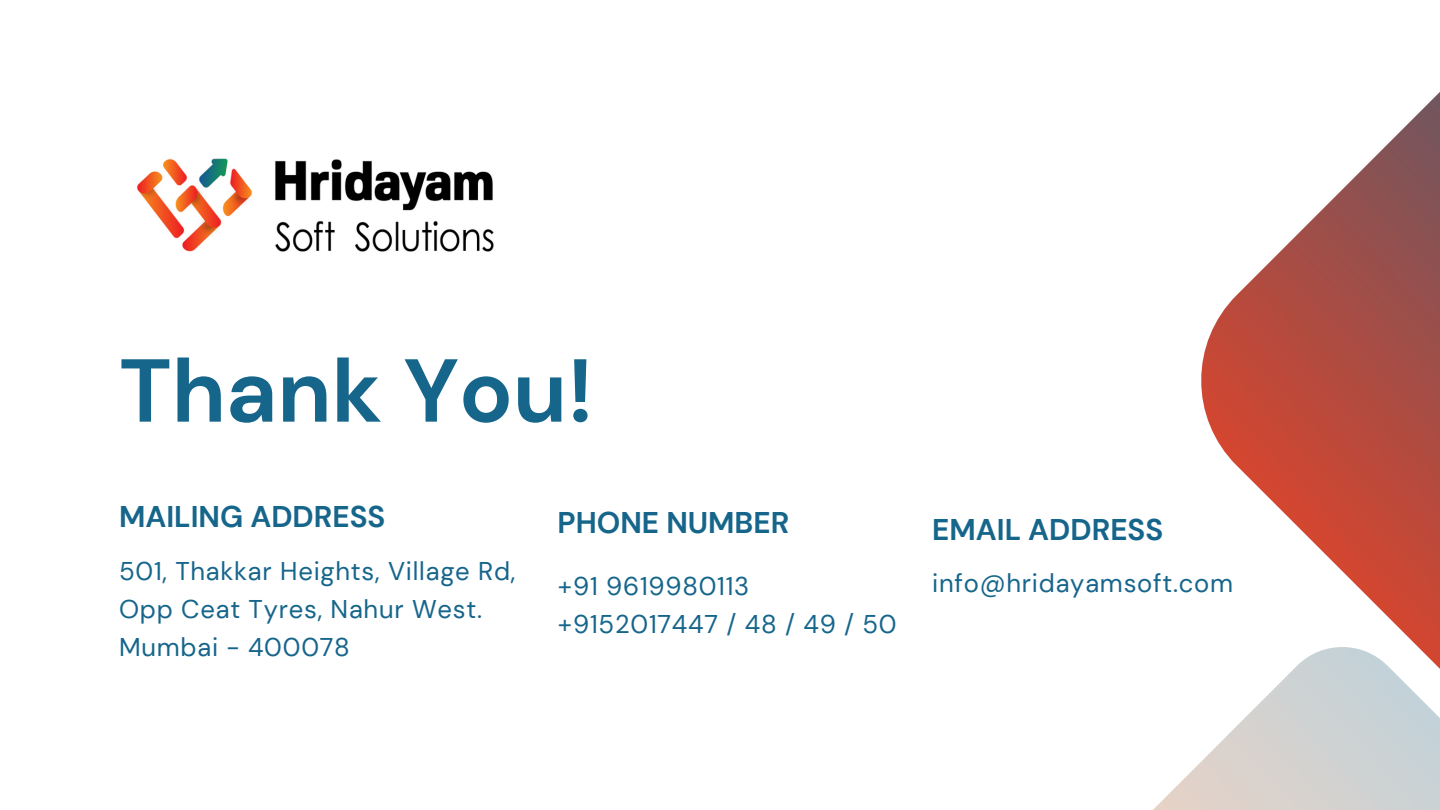
<style>
.page{position:relative;width:1440px;height:810px;background:#fff}
.page>*{position:absolute;margin:0;border:0;box-sizing:border-box;transform-origin:0 0}
.t1{font:700 89.1px "DM Sans";color:#16658b}
.t2{font:700 29.9px "DM Sans";color:#16658b}
.t3{font:25.6px/38.2px "DM Sans";letter-spacing:.03em;color:#16658b}
</style>
<div class="page">
<svg style="left:1201px;top:92px;width:239px;height:554px"></svg>
<svg style="left:1153px;top:646px;width:287px;height:164px"></svg>
<img style="left:137px;top:158px;width:357px;height:94px">
<h1 class="t1" style="left:119px;top:333px;width:476px">Thank You!</h1>
<p class="t2" style="left:119px;top:498px;width:268px">MAILING ADDRESS</p>
<p class="t3" style="left:119px;top:552px;width:398px">501, Thakkar Heights, Village Rd,<br>Opp Ceat Tyres, Nahur West.<br>Mumbai - 400078</p>
<p class="t2" style="left:558px;top:503px;width:233px">PHONE NUMBER</p>
<p class="t3" style="left:558px;top:567px;width:341px">+91 9619980113 +9152017447 / 48 / 49 / 50</p>
<p class="t2" style="left:932px;top:510px;width:233px">EMAIL ADDRESS</p>
<p class="t3" style="left:932px;top:565px;width:302px">info@hridayamsoft.com</p>
</div>
